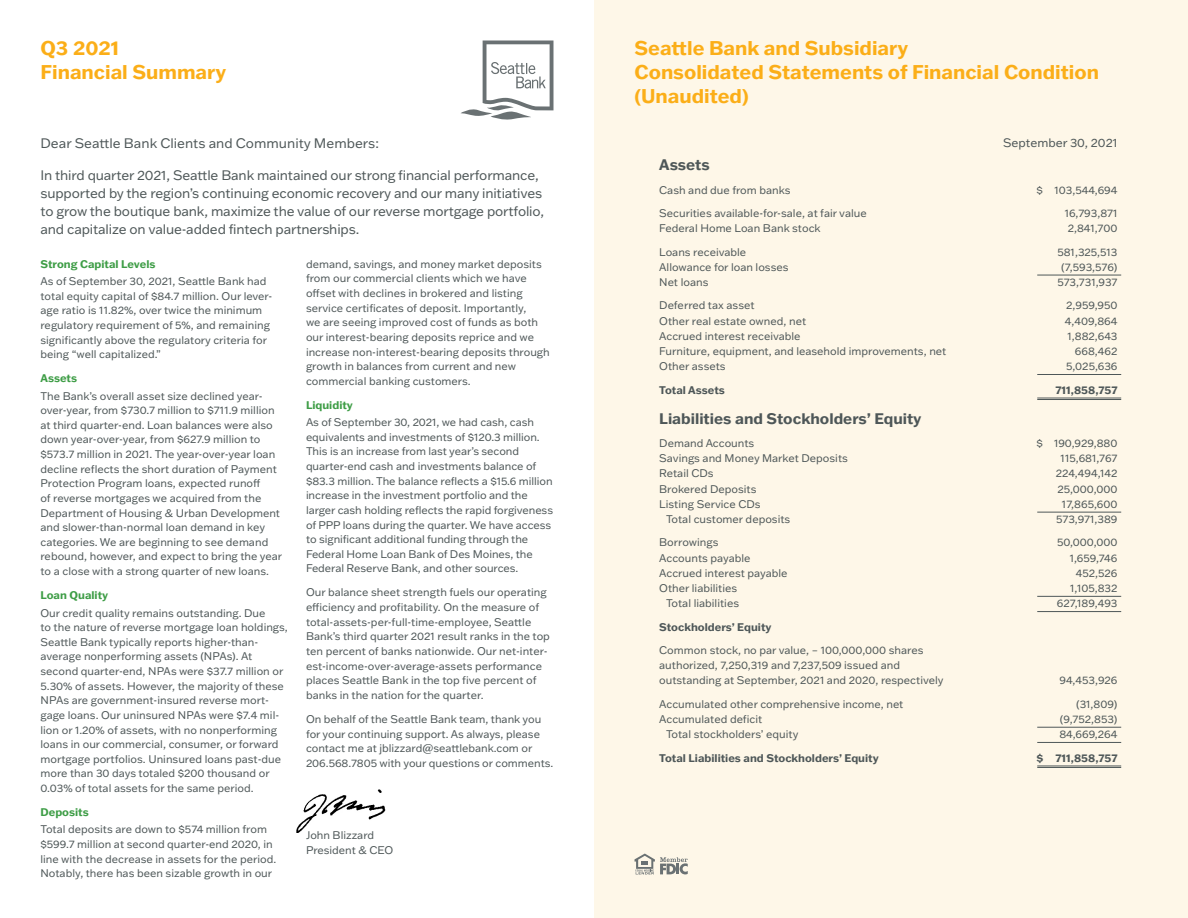
<style>
.page{position:relative;width:1188px;height:918px;background:#fff}
.page>*{position:absolute;margin:0;border:0;box-sizing:border-box;transform-origin:0 0}
.t1{font:700 19.5px/24px "Franklin Gothic ATF";color:#fbae18}
.t2{font:700 15px "Franklin Gothic ATF";color:#4e5758}
.t3{font:13.5px/18px "Franklin Gothic ATF";letter-spacing:-.01em;color:#4e5758}
.t4{font:12px "Franklin Gothic ATF";color:#4e5758}
.t5{font:10.8px/14.7px "Franklin Gothic ATF";color:#4e5758}
.t6{font:700 10.8px "Franklin Gothic ATF";color:#4e5758}
.t7{font:700 10.8px "Franklin Gothic ATF";color:#3e9d46}
</style>
<div class="page">
<img style="left:296px;top:789px;width:90px;height:43px">
<div style="left:594px;top:0;width:594px;height:918px;background:#fef7e8"></div>
<hr style="left:1037px;top:275px;width:84px;height:1px;background:#4e5758">
<hr style="left:1037px;top:374px;width:84px;height:1px;background:#4e5758">
<hr style="left:1037px;top:398px;width:84px;height:1px;background:#4e5758">
<hr style="left:1037px;top:399px;width:84px;height:1px;background:#4e5758">
<hr style="left:1037px;top:512px;width:84px;height:1px;background:#4e5758">
<hr style="left:1037px;top:596px;width:84px;height:1px;background:#4e5758">
<hr style="left:1037px;top:611px;width:84px;height:1px;background:#4e5758">
<hr style="left:1037px;top:727px;width:84px;height:1px;background:#4e5758">
<hr style="left:1037px;top:742px;width:84px;height:1px;background:#4e5758">
<hr style="left:1037px;top:766px;width:84px;height:1px;background:#4e5758">
<hr style="left:1037px;top:767px;width:84px;height:1px;background:#4e5758">
<svg style="left:461px;top:41px;width:92px;height:79px"></svg>
<svg style="left:634px;top:854px;width:54px;height:20px"></svg>
<p class="t1" style="left:40px;top:36px;width:187px">Q3 2021<br>Financial Summary</p>
<p class="t3" style="left:40px;top:134px;width:340px">Dear Seattle Bank Clients and Community Members:</p>
<p class="t3" style="left:40px;top:165px;width:505px">In third quarter 2021, Seattle Bank maintained our strong financial performance, supported by the region’s continuing economic recovery and our many initiatives to grow the boutique bank, maximize the value of our reverse mortgage portfolio, and capitalize on value-added fintech partnerships.</p>
<p class="t7" style="left:40px;top:257px;width:116px">Strong Capital Levels</p>
<p class="t5" style="left:40px;top:274px;width:233px">As of September 30, 2021, Seattle Bank had total equity capital of $84.7 million. Our lever&shy;age ratio is 11.82%, over twice the minimum regulatory requirement of 5%, and remaining significantly above the regulatory criteria for being “well capitalized.”</p>
<p class="t7" style="left:40px;top:371px;width:38px">Assets</p>
<p class="t5" style="left:40px;top:388px;width:243px">The Bank’s overall asset size declined year&shy;over-year, from $730.7 million to $711.9 million at third quarter-end. Loan balances were also down year-over-year, from $627.9 million to $573.7 million in 2021. The year-over-year loan decline reflects the short duration of Payment Protection Program loans, expected runoff<br>of reverse mortgages we acquired from the Department of Housing &amp; Urban Development and slower-than-normal loan demand in key categories. We are beginning to see demand rebound, however, and expect to bring the year to a close with a strong quarter of new loans.</p>
<p class="t7" style="left:40px;top:588px;width:69px">Loan Quality</p>
<p class="t5" style="left:40px;top:605px;width:249px">Our credit quality remains outstanding. Due<br>to the nature of reverse mortgage loan holdings, Seattle Bank typically reports higher-than&shy;average nonperforming assets (NPAs). At second quarter-end, NPAs were $37.7 million or 5.30% of assets. However, the majority of these NPAs are government-insured reverse mort&shy;gage loans. Our uninsured NPAs were $7.4 mil&shy;lion or 1.20% of assets, with no nonperforming loans in our commercial, consumer, or forward mortgage portfolios. Uninsured loans past-due more than 30 days totaled $200 thousand or 0.03% of total assets for the same period.</p>
<p class="t7" style="left:40px;top:805px;width:50px">Deposits</p>
<p class="t5" style="left:40px;top:822px;width:237px">Total deposits are down to $574 million from $599.7 million at second quarter-end 2020, in line with the decrease in assets for the period.<br>Notably, there has been sizable growth in our</p>
<p class="t5" style="left:306px;top:256px;width:245px">demand, savings, and money market deposits from our commercial clients which we have offset with declines in brokered and listing service certificates of deposit. Importantly,<br>we are seeing improved cost of funds as both our interest-bearing deposits reprice and we increase non-interest-bearing deposits through growth in balances from current and new commercial banking customers.</p>
<p class="t7" style="left:306px;top:398px;width:48px">Liquidity</p>
<p class="t5" style="left:306px;top:415px;width:249px">As of September 30, 2021, we had cash, cash equivalents and investments of $120.3 million.<br>This is an increase from last year’s second quarter-end cash and investments balance of $83.3 million. The balance reflects a $15.6 million increase in the investment portfolio and the larger cash holding reflects the rapid forgiveness of PPP loans during the quarter. We have access to significant additional funding through the Federal Home Loan Bank of Des Moines, the Federal Reserve Bank, and other sources.</p>
<p class="t5" style="left:306px;top:585px;width:245px">Our balance sheet strength fuels our operating efficiency and profitability. On the measure of total-assets-per-full-time-employee, Seattle Bank’s third quarter 2021 result ranks in the top ten percent of banks nationwide. Our net-inter&shy;est-income-over-average-assets performance places Seattle Bank in the top five percent of banks in the nation for the quarter.</p>
<p class="t5" style="left:306px;top:711px;width:249px">On behalf of the Seattle Bank team, thank you for your continuing support. As always, please contact me at jblizzard@seattlebank.com or 206.568.7805 with your questions or comments.</p>
<p class="t5" style="left:306px;top:828px;width:89px">John Blizzard<br>President &amp; CEO</p>
<p class="t1" style="left:634px;top:36px;width:466px">Seattle Bank and Subsidiary<br>Consolidated Statements of Financial Condition (Unaudited)</p>
<p class="t4" style="left:1003px;top:135px;width:116px">September 30, 2021</p>
<p class="t2" style="left:659px;top:155px;width:52px">Assets</p>
<p class="t5" style="left:659px;top:182px;width:133px">Cash and due from banks</p>
<p class="t5" style="left:1037px;top:182px;width:82px">$ 103,544,694</p>
<p class="t5" style="left:659px;top:206px;width:209px">Securities available-for-sale, at fair value</p>
<p class="t5" style="left:1065px;top:206px;width:54px">16,793,871</p>
<p class="t5" style="left:659px;top:221px;width:163px">Federal Home Loan Bank stock</p>
<p class="t5" style="left:1068px;top:221px;width:51px">2,841,700</p>
<p class="t5" style="left:659px;top:244px;width:89px">Loans receivable</p>
<p class="t5" style="left:1057px;top:244px;width:62px">581,325,513</p>
<p class="t5" style="left:659px;top:259px;width:131px">Allowance for loan losses</p>
<p class="t5" style="left:1061px;top:259px;width:58px">(7,593,576)</p>
<p class="t5" style="left:659px;top:275px;width:51px">Net loans</p>
<p class="t5" style="left:1057px;top:275px;width:62px">573,731,937</p>
<p class="t5" style="left:659px;top:298px;width:97px">Deferred tax asset</p>
<p class="t5" style="left:1066px;top:298px;width:53px">2,959,950</p>
<p class="t5" style="left:659px;top:313px;width:148px">Other real estate owned, net</p>
<p class="t5" style="left:1065px;top:313px;width:54px">4,409,864</p>
<p class="t5" style="left:659px;top:328px;width:143px">Accrued interest receivable</p>
<p class="t5" style="left:1068px;top:328px;width:51px">1,882,643</p>
<p class="t5" style="left:659px;top:344px;width:289px">Furniture, equipment, and leasehold improvements, net</p>
<p class="t5" style="left:1075px;top:344px;width:44px">668,462</p>
<p class="t5" style="left:659px;top:359px;width:68px">Other assets</p>
<p class="t5" style="left:1066px;top:359px;width:53px">5,025,636</p>
<p class="t6" style="left:659px;top:382px;width:67px">Total Assets</p>
<p class="t6" style="left:1055px;top:382px;width:64px">711,858,757</p>
<p class="t2" style="left:659px;top:408px;width:264px">Liabilities and Stockholders’ Equity</p>
<p class="t5" style="left:659px;top:435px;width:97px">Demand Accounts</p>
<p class="t5" style="left:1037px;top:435px;width:82px">$ 190,929,880</p>
<p class="t5" style="left:659px;top:451px;width:190px">Savings and Money Market Deposits</p>
<p class="t5" style="left:1061px;top:451px;width:58px">115,681,767</p>
<p class="t5" style="left:659px;top:466px;width:56px">Retail CDs</p>
<p class="t5" style="left:1056px;top:466px;width:63px">224,494,142</p>
<p class="t5" style="left:659px;top:481px;width:99px">Brokered Deposits</p>
<p class="t5" style="left:1057px;top:481px;width:62px">25,000,000</p>
<p class="t5" style="left:659px;top:496px;width:103px">Listing Service CDs</p>
<p class="t5" style="left:1062px;top:496px;width:57px">17,865,600</p>
<p class="t5" style="left:666px;top:512px;width:126px">Total customer deposits</p>
<p class="t5" style="left:1056px;top:512px;width:63px">573,971,389</p>
<p class="t5" style="left:659px;top:535px;width:61px">Borrowings</p>
<p class="t5" style="left:1057px;top:535px;width:62px">50,000,000</p>
<p class="t5" style="left:659px;top:550px;width:93px">Accounts payable</p>
<p class="t5" style="left:1070px;top:550px;width:49px">1,659,746</p>
<p class="t5" style="left:659px;top:565px;width:130px">Accrued interest payable</p>
<p class="t5" style="left:1076px;top:565px;width:43px">452,526</p>
<p class="t5" style="left:659px;top:581px;width:80px">Other liabilities</p>
<p class="t5" style="left:1070px;top:581px;width:49px">1,105,832</p>
<p class="t5" style="left:666px;top:596px;width:75px">Total liabilities</p>
<p class="t5" style="left:1057px;top:596px;width:62px">627,189,493</p>
<p class="t6" style="left:659px;top:620px;width:114px">Stockholders’ Equity</p>
<p class="t5" style="left:659px;top:642px;width:286px;line-height:15.1px">Common stock, no par value, – 100,000,000 shares authorized, 7,250,319 and 7,237,509 issued and outstanding at September, 2021 and 2020, respectively</p>
<p class="t5" style="left:1060px;top:673px;width:59px">94,453,926</p>
<p class="t5" style="left:659px;top:696px;width:246px">Accumulated other comprehensive income, net</p>
<p class="t5" style="left:1076px;top:696px;width:43px">(31,809)</p>
<p class="t5" style="left:659px;top:711px;width:105px">Accumulated deficit</p>
<p class="t5" style="left:1060px;top:711px;width:59px">(9,752,853)</p>
<p class="t5" style="left:666px;top:727px;width:134px">Total stockholders’ equity</p>
<p class="t5" style="left:1059px;top:727px;width:60px">84,669,264</p>
<p class="t6" style="left:659px;top:750px;width:221px">Total Liabilities and Stockholders’ Equity</p>
<p class="t6" style="left:1037px;top:750px;width:82px">$ 711,858,757</p>
</div>
